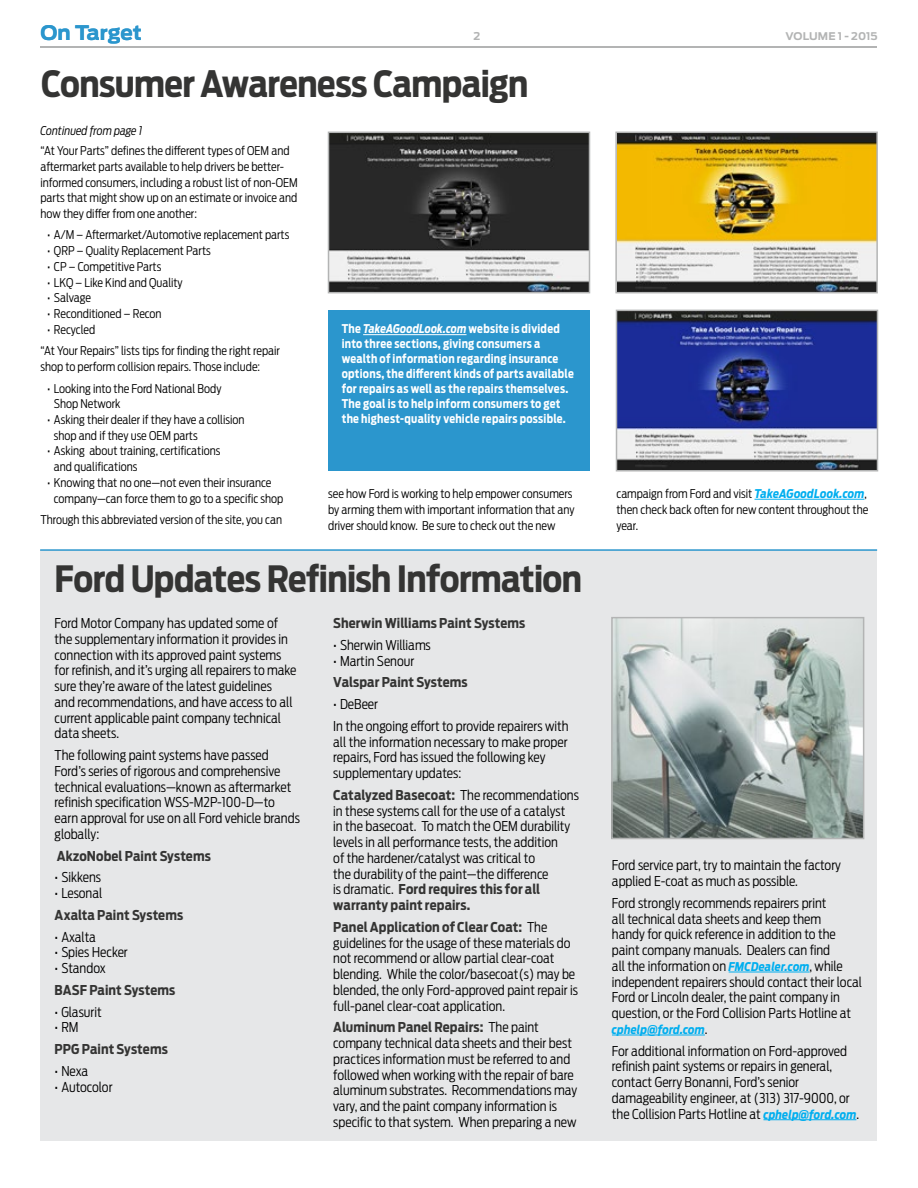
<style>
.page{position:relative;width:918px;height:1188px;background:#fff}
.page>*{position:absolute;margin:0;border:0;box-sizing:border-box;transform-origin:0 0}
.t1{font:700 36px "Ford Antenna Cond";letter-spacing:-.015em;color:#343433}
.t2{font:700 19.95px "Ford Antenna";letter-spacing:-.005em;color:#2b96cd}
.t3{font:300 13.5px/15.8px "Ford Antenna Cond";color:#000}
.t4{font:700 13.5px "Ford Antenna Cond";letter-spacing:.005em;color:#343433}
.t5{font:300 12px/15.8px "Ford Antenna Cond";color:#000}
.t6{font:700 12px/15px "Ford Antenna Cond";letter-spacing:.02em;color:#fff;scale:.94 1}
.t7{font:italic 300 12px "Ford Antenna Cond";color:#000}
.t8{font:italic 700 12px "Ford Antenna Cond";letter-spacing:.01em;color:#00aeef}
.t9{font:700 10.65px "Ford Antenna";color:#b3b4b4}
.t10{font:700 10.5px "Ford Antenna";color:#b3b4b4}
.s1{font-style:italic}
.s2{font-weight:700;font-style:italic;color:#00aeef}
.s3{font-weight:700;color:#343433}
.s4{font-weight:700;font-style:italic;font-size:12px;color:#00aeef}
.s5{font-weight:300;font-style:normal;font-size:13.5px;color:#000}
</style>
<div class="page">
<hr style="left:40px;top:46px;width:838px;height:1px;background:#b3b4b4">
<div style="left:40px;top:550px;width:837px;height:591px;background:#e6e7e8"></div>
<div style="left:328px;top:310px;width:262px;height:161px;background:#2b96cd"></div>
<hr style="left:363px;top:334px;width:104px;height:1px;background:#fff">
<hr style="left:40px;top:549px;width:837px;height:2px;background:#2b96cd">
<img style="left:331px;top:135px;width:256px;height:155px">
<div style="left:328px;top:132px;width:262px;height:161px;border:2px solid #b3b4b4"></div>
<img style="left:618px;top:135px;width:257px;height:155px">
<div style="left:615px;top:132px;width:263px;height:161px;border:2px solid #b3b4b4"></div>
<img style="left:619px;top:313px;width:256px;height:155px">
<div style="left:616px;top:310px;width:262px;height:161px;border:2px solid #b3b4b4"></div>
<hr style="left:755px;top:499px;width:109px;height:1px;background:#00aeef">
<hr style="left:729px;top:972px;width:81px;height:1px;background:#00aeef">
<hr style="left:612px;top:1035px;width:93px;height:1px;background:#00aeef">
<hr style="left:763px;top:1119px;width:93px;height:1px;background:#00aeef">
<img style="left:614px;top:620px;width:247px;height:216px">
<div style="left:611px;top:617px;width:253px;height:222px;border:2px solid #b3b4b4"></div>
<h2 class="t2" style="left:40px;top:15px;width:103px">On Target</h2>
<p class="t9" style="left:473px;top:27px;width:8px">2</p>
<p class="t10" style="left:785px;top:27px;width:94px">VOLUME 1 - 2015</p>
<h1 class="t1" style="left:41px;top:51px;width:489px">Consumer Awareness Campaign</h1>
<p class="t7" style="left:40px;top:120px;width:103px">Continued from page 1</p>
<p class="t5" style="left:40px;top:141px;width:259px">“At Your Parts” defines the different types of OEM and aftermarket parts available to help drivers be better&shy;informed consumers, including a robust list of non-OEM parts that might show up on an estimate or invoice and how they differ from one another:</p>
<p class="t5" style="left:47px;top:226px;width:244px">• A/M – Aftermarket/Automotive replacement parts</p>
<p class="t5" style="left:47px;top:241px;width:165px">• QRP – Quality Replacement Parts</p>
<p class="t5" style="left:47px;top:257px;width:116px">• CP – Competitive Parts</p>
<p class="t5" style="left:47px;top:273px;width:137px">• LKQ – Like Kind and Quality</p>
<p class="t5" style="left:47px;top:289px;width:45px">• Salvage</p>
<p class="t5" style="left:47px;top:304px;width:116px">• Reconditioned – Recon</p>
<p class="t5" style="left:40px;top:317px;width:241px;line-height:21.5px;text-indent:7px">• Recycled<br>“At Your Repairs” lists tips for finding the right repair</p>
<p class="t5" style="left:40px;top:357px;width:221px">shop to perform collision repairs. Those include:</p>
<p class="t5" style="left:54px;top:379px;width:169px;text-indent:-7px">• Looking into the Ford National Body<br>Shop Network</p>
<p class="t5" style="left:54px;top:410px;width:192px;text-indent:-7px">• Asking their dealer if they have a collision shop and if they use OEM parts</p>
<p class="t5" style="left:54px;top:442px;width:168px;text-indent:-7px">• Asking about training, certifications and qualifications</p>
<p class="t5" style="left:54px;top:473px;width:231px;text-indent:-7px">• Knowing that no one—not even their insurance company—can force them to go to a specific shop</p>
<p class="t5" style="left:40px;top:511px;width:243px">Through this abbreviated version of the site, you can</p>
<p class="t6" style="left:342px;top:320px;width:248px">The <span class="s1">TakeAGoodLook.com</span> website is divided into three sections, giving consumers a wealth of information regarding insurance options, the different kinds of parts available for repairs as well as the repairs themselves.<br>The goal is to help inform consumers to get the highest-quality vehicle repairs possible.</p>
<p class="t5" style="left:328px;top:484px;width:248px">see how Ford is working to help empower consumers by arming them with important information that any driver should know. Be sure to check out the new</p>
<p class="t5" style="left:616px;top:484px;width:253px">campaign from Ford and visit <span class="s2">TakeAGoodLook.com</span>, then check back often for new content throughout the year.</p>
<h1 class="t1" style="left:55px;top:547px;width:529px">Ford Updates Refinish Information</h1>
<p class="t3" style="left:55px;top:614px;width:243px">Ford Motor Company has updated some of the supplementary information it provides in connection with its approved paint systems for refinish, and it’s urging all repairers to make sure they’re aware of the latest guidelines<br>and recommendations, and have access to all current applicable paint company technical data sheets.</p>
<p class="t3" style="left:55px;top:746px;width:247px">The following paint systems have passed Ford’s series of rigorous and comprehensive technical evaluations—known as aftermarket refinish specification WSS-M2P-100-D—to earn approval for use on all Ford vehicle brands globally:</p>
<p class="t4" style="left:57px;top:844px;width:155px">AkzoNobel Paint Systems</p>
<p class="t3" style="left:55px;top:868px;width:48px">• Sikkens</p>
<p class="t3" style="left:55px;top:884px;width:49px">• Lesonal</p>
<p class="t4" style="left:55px;top:903px;width:130px">Axalta Paint Systems</p>
<p class="t3" style="left:55px;top:927px;width:43px">• Axalta</p>
<p class="t3" style="left:55px;top:943px;width:75px">• Spies Hecker</p>
<p class="t3" style="left:55px;top:959px;width:53px">• Standox</p>
<p class="t4" style="left:55px;top:978px;width:122px">BASF Paint Systems</p>
<p class="t3" style="left:55px;top:1002px;width:49px">• Glasurit</p>
<p class="t3" style="left:55px;top:1018px;width:26px">•RM</p>
<p class="t4" style="left:55px;top:1037px;width:115px">PPG Paint Systems</p>
<p class="t3" style="left:55px;top:1061px;width:35px">• Nexa</p>
<p class="t3" style="left:55px;top:1077px;width:59px">• Autocolor</p>
<p class="t4" style="left:333px;top:611px;width:194px">Sherwin Williams Paint Systems</p>
<p class="t3" style="left:333px;top:635px;width:99px">• Sherwin Williams</p>
<p class="t3" style="left:333px;top:651px;width:83px">• Martin Senour</p>
<p class="t4" style="left:333px;top:670px;width:136px">Valspar Paint Systems</p>
<p class="t3" style="left:333px;top:692px;width:237px;line-height:21.8px">• DeBeer<br>In the ongoing effort to provide repairers with</p>
<p class="t3" style="left:333px;top:732px;width:236px">all the information necessary to make proper repairs, Ford has issued the following key supplementary updates:</p>
<p class="t3" style="left:333px;top:785px;width:247px"><span class="s3">Catalyzed Basecoat:</span> The recommendations in these systems call for the use of a catalyst<br>in the basecoat. To match the OEM durability levels in all performance tests, the addition<br>of the hardener/catalyst was critical to<br>the durability of the paint—the difference<br>is dramatic. <span class="s3">Ford requires this for all warranty paint repairs.</span></p>
<p class="t3" style="left:333px;top:917px;width:246px"><span class="s3">Panel Application of Clear Coat:</span> The guidelines for the usage of these materials do not recommend or allow partial clear-coat blending. While the color/basecoat(s) may be blended, the only Ford-approved paint repair is full-panel clear-coat application.</p>
<p class="t3" style="left:333px;top:1018px;width:245px"><span class="s3">Aluminum Panel Repairs:</span> The paint company technical data sheets and their best practices information must be referred to and followed when working with the repair of bare aluminum substrates. Recommendations may vary, and the paint company information is specific to that system. When preparing a new</p>
<p class="t3" style="left:612px;top:856px;width:231px">Ford service part, try to maintain the factory applied E-coat as much as possible.</p>
<p class="t3" style="left:612px;top:893px;width:252px">Ford strongly recommends repairers print<br>all technical data sheets and keep them<br>handy for quick reference in addition to the paint company manuals. Dealers can find<br>all the information on <span class="s4">FMCDealer.com</span>, while independent repairers should contact their local Ford or Lincoln dealer, the paint company in question, or the Ford Collision Parts Hotline at</p>
<p class="t8" style="left:612px;top:1019px;width:97px">cphelp@ford.com<span class="s5">.</span></p>
<p class="t3" style="left:612px;top:1041px;width:249px">For additional information on Ford-approved refinish paint systems or repairs in general, contact Gerry Bonanni, Ford’s senior damageability engineer, at (313) 317-9000, or the Collision Parts Hotline at <span class="s4">cphelp@ford.com</span>.</p>
</div>
